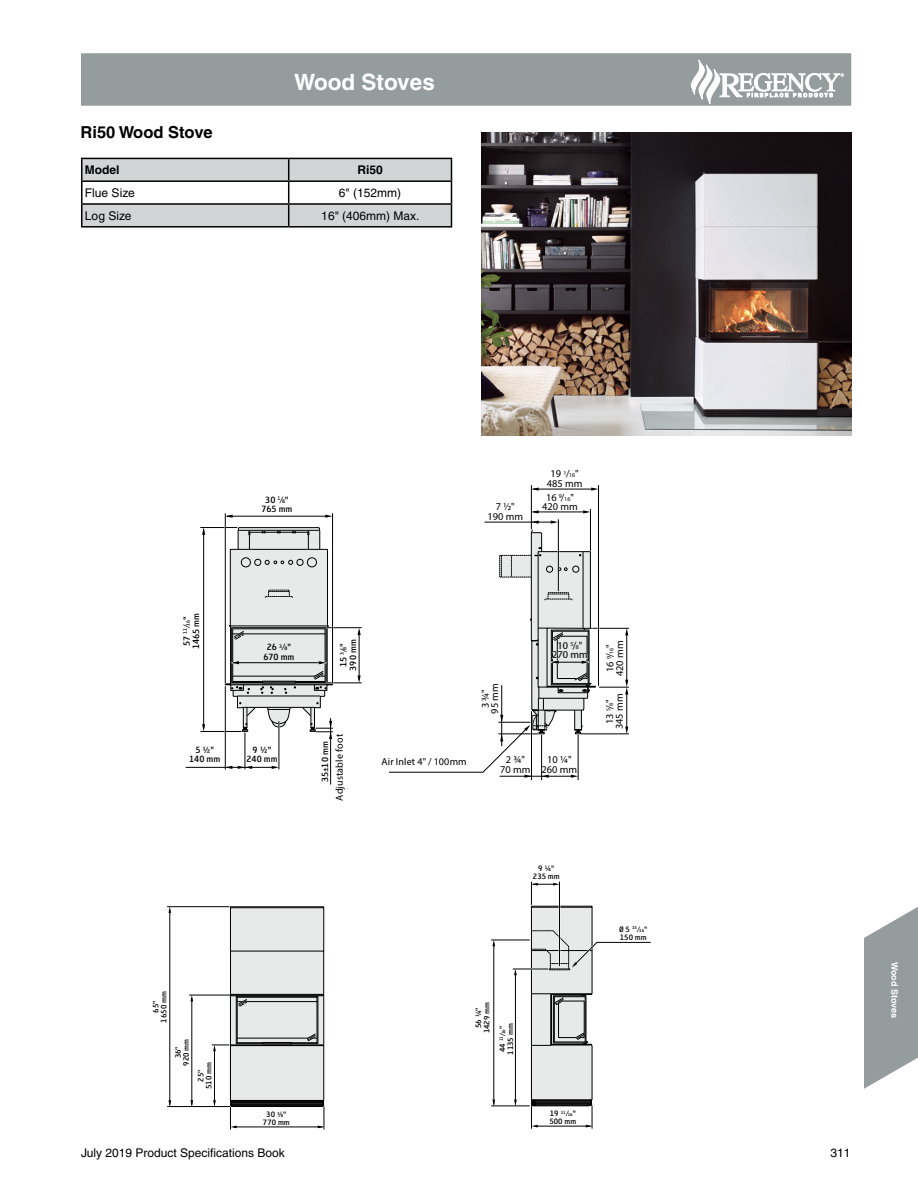
<style>
.page{position:relative;width:918px;height:1188px;background:#fff}
.page>*{position:absolute;margin:0;border:0;box-sizing:border-box;transform-origin:0 0}
.t1{font:700 22.5px "Helvetica";color:#fff}
.t2{font:700 16.5px "Helvetica";color:#000}
.t3{font:12px "Helvetica";color:#000}
.t4{font:700 12px "Helvetica";color:#000}
.t5{font:10.35px/9.4px "Reykjavik One OT B Gauge";color:#000;text-align:center}
.t6{font:10.35px/9.4px "Myriad Pro";color:#000;text-align:center}
.t7{font:10.2px "Myriad Pro";letter-spacing:.015em;color:#000}
.t8{font:9px/8.1px "Reykjavik One OT B Gauge";color:#000;text-align:center}
.t9{font:700 9px "Helvetica";color:#fff}
.t10{font:6px "Reykjavik One OT B Gauge";color:#000}
.t11{font:5.1px "Reykjavik One OT B Gauge";color:#000}
.s1{font-family:"Reykjavik One OT A Gauge";font-style:italic}
.s2{font-size:6px}
.s3{font-size:10.35px}
.s4{font-family:"Reykjavik One OT A Gauge";font-style:italic;font-size:10.35px}
.s5{font-size:9px}
.s6{font-family:"Reykjavik One OT A Gauge";font-style:italic;font-size:9px}
.s7{font-size:5.1px}
</style>
<div class="page">
<div style="left:82px;top:54px;width:768px;height:51px;background:#959c9d"></div>
<svg style="left:690px;top:60px;width:154px;height:43px"></svg>
<div style="left:81px;top:53px;width:770px;height:53px;border:2px solid #959c9d"></div>
<svg style="left:864px;top:907px;width:54px;height:182px"></svg>
<img style="left:481px;top:133px;width:370px;height:302px">
<svg style="left:81px;top:158px;width:371px;height:68px"></svg>
<hr style="left:81px;top:180px;width:208px;height:2px;background:#000">
<hr style="left:289px;top:180px;width:163px;height:2px;background:#000">
<hr style="left:81px;top:203px;width:208px;height:2px;background:#000">
<hr style="left:289px;top:203px;width:163px;height:2px;background:#000">
<hr style="left:81px;top:226px;width:208px;height:2px;background:#000">
<hr style="left:289px;top:226px;width:163px;height:2px;background:#000">
<hr style="left:201px;top:527px;width:36px;height:1px;background:#000">
<hr style="left:203px;top:529px;width:1px;height:198px;background:#000">
<hr style="left:201px;top:731px;width:40px;height:1px;background:#000">
<svg style="left:202px;top:724px;width:3px;height:7px"></svg>
<hr style="left:245px;top:733px;width:1px;height:36px;background:#000">
<hr style="left:225px;top:687px;width:1px;height:82px;background:#000">
<svg style="left:225px;top:766px;width:7px;height:3px"></svg>
<hr style="left:279px;top:722px;width:1px;height:47px;background:#000">
<hr style="left:186px;top:767px;width:89px;height:1px;background:#000">
<svg style="left:238px;top:766px;width:14px;height:3px"></svg>
<svg style="left:272px;top:766px;width:7px;height:3px"></svg>
<hr style="left:327px;top:683px;width:34px;height:1px;background:#000">
<hr style="left:327px;top:627px;width:34px;height:1px;background:#000">
<svg style="left:225px;top:527px;width:108px;height:212px"></svg>
<hr style="left:359px;top:631px;width:1px;height:49px;background:#000">
<svg style="left:358px;top:628px;width:3px;height:7px"></svg>
<svg style="left:358px;top:676px;width:3px;height:7px"></svg>
<hr style="left:330px;top:718px;width:1px;height:66px;background:#000">
<hr style="left:227px;top:516px;width:101px;height:1px;background:#000">
<svg style="left:226px;top:515px;width:7px;height:3px"></svg>
<hr style="left:332px;top:514px;width:1px;height:169px;background:#000">
<svg style="left:325px;top:515px;width:8px;height:3px"></svg>
<hr style="left:225px;top:514px;width:1px;height:169px;background:#000">
<div style="left:547px;top:686px;width:49px;height:1px;border:1px solid #000"></div>
<hr style="left:593px;top:628px;width:36px;height:1px;background:#000">
<hr style="left:531px;top:712px;width:1px;height:68px;background:#000">
<hr style="left:531px;top:485px;width:1px;height:44px;background:#000">
<hr style="left:558px;top:520px;width:1px;height:71px;background:#000">
<hr style="left:533px;top:512px;width:53px;height:1px;background:#000">
<svg style="left:531px;top:510px;width:8px;height:4px"></svg>
<hr style="left:590px;top:509px;width:1px;height:41px;background:#000">
<hr style="left:598px;top:485px;width:1px;height:200px;background:#000">
<svg style="left:583px;top:510px;width:7px;height:4px"></svg>
<hr style="left:533px;top:489px;width:61px;height:1px;background:#000">
<svg style="left:531px;top:488px;width:8px;height:3px"></svg>
<svg style="left:591px;top:488px;width:7px;height:3px"></svg>
<hr style="left:627px;top:692px;width:1px;height:38px;background:#000">
<hr style="left:581px;top:734px;width:48px;height:1px;background:#000">
<hr style="left:599px;top:687px;width:30px;height:1px;background:#000">
<svg style="left:625px;top:727px;width:3px;height:7px"></svg>
<hr style="left:627px;top:633px;width:1px;height:50px;background:#000">
<svg style="left:625px;top:628px;width:3px;height:7px"></svg>
<svg style="left:625px;top:680px;width:3px;height:15px"></svg>
<hr style="left:541px;top:735px;width:1px;height:45px;background:#000">
<hr style="left:578px;top:735px;width:1px;height:45px;background:#000">
<svg style="left:389px;top:521px;width:206px;height:257px"></svg>
<hr style="left:553px;top:662px;width:32px;height:1px;background:#000">
<div style="left:382px;top:758px;width:88px;height:12px;background:#fff"></div>
<hr style="left:189px;top:995px;width:41px;height:1px;background:#000">
<hr style="left:192px;top:999px;width:1px;height:106px;background:#000">
<svg style="left:190px;top:1100px;width:3px;height:6px"></svg>
<svg style="left:190px;top:995px;width:3px;height:6px"></svg>
<hr style="left:167px;top:906px;width:62px;height:1px;background:#000">
<hr style="left:170px;top:910px;width:1px;height:195px;background:#000">
<svg style="left:168px;top:1100px;width:3px;height:6px"></svg>
<svg style="left:168px;top:907px;width:3px;height:6px"></svg>
<hr style="left:167px;top:1106px;width:63px;height:1px;background:#000">
<svg style="left:212px;top:906px;width:113px;height:223px"></svg>
<hr style="left:515px;top:973px;width:1px;height:131px;background:#000">
<hr style="left:513px;top:969px;width:35px;height:1px;background:#000">
<svg style="left:514px;top:969px;width:3px;height:6px"></svg>
<hr style="left:494px;top:944px;width:1px;height:160px;background:#000">
<svg style="left:492px;top:1100px;width:3px;height:6px"></svg>
<hr style="left:491px;top:940px;width:38px;height:1px;background:#000">
<svg style="left:492px;top:940px;width:3px;height:6px"></svg>
<hr style="left:492px;top:1106px;width:37px;height:1px;background:#000">
<svg style="left:531px;top:882px;width:120px;height:246px"></svg>
<h2 class="t2" style="left:81px;top:122px;width:134px">Ri50 Wood Stove</h2>
<h1 class="t1" style="left:294px;top:68px;width:142px">Wood Stoves</h1>
<p class="t4" style="left:85px;top:163px;width:36px">Model</p>
<p class="t4" style="left:357px;top:163px;width:27px">Ri50</p>
<p class="t3" style="left:85px;top:186px;width:51px">Flue Size</p>
<p class="t3" style="left:339px;top:186px;width:64px">6" (152mm)</p>
<p class="t3" style="left:85px;top:209px;width:48px">Log Size</p>
<p class="t3" style="left:321px;top:209px;width:100px">16" (406mm) Max.</p>
<p class="t5" style="left:261px;top:495px;width:33px">30 <sup>1</sup><span class="s1">/</span><span class="s2">8</span>"<br>765 mm</p>
<p class="t6" style="left:547px;top:469px;width:37px">19 <sup>1</sup>/<span class="s2">16</span>"<br>485 mm</p>
<p class="t6" style="left:546px;top:492px;width:29px">16 <sup>9</sup>/<span class="s2">16</span>"</p>
<p class="t6" style="left:496px;top:502px;width:20px">7 ½"</p>
<p class="t6" style="left:542px;top:502px;width:37px">420 mm</p>
<p class="t6" style="left:488px;top:511px;width:37px">190 mm</p>
<p class="t10" style="left:183px;top:646px;width:31px;rotate:-90deg"><span class="s3">57</span> 11<span class="s4">/</span>16<span class="s3">"</span></p>
<p class="t5" style="left:191px;top:649px;width:38px;rotate:-90deg">1465 mm</p>
<p class="t5" style="left:263px;top:643px;width:33px">26 <sup>3</sup><span class="s1">/</span><span class="s2">8</span>"<br>670 mm</p>
<p class="t5" style="left:339px;top:671px;width:33px;rotate:-90deg">15 <sup>3</sup><span class="s1">/</span><span class="s2">8</span>"<br>390 mm</p>
<p class="t7" style="left:333px;top:801px;width:68px;rotate:-90deg">Adjustable foot</p>
<p class="t5" style="left:337px;top:799px;width:59px;rotate:-90deg">Adjustable foot</p>
<p class="t5" style="left:189px;top:745px;width:33px">5 ½"<br>140 mm</p>
<p class="t5" style="left:246px;top:745px;width:33px">9 ½"<br>240 mm</p>
<p class="t5" style="left:320px;top:782px;width:42px;rotate:-90deg">35±10 mm</p>
<p class="t6" style="left:480px;top:714px;width:32px;rotate:-90deg">3 ¾"<br>95 mm</p>
<p class="t6" style="left:552px;top:641px;width:37px">10 <sup>5</sup>/<span class="s2">8</span>"<br>270 mm</p>
<p class="t7" style="left:382px;top:755px;width:87px">Air Inlet 4" / 100mm</p>
<p class="t5" style="left:391px;top:761px;width:73px">Tilluftsstos Ø100</p>
<p class="t6" style="left:500px;top:755px;width:32px">2 ¾"<br>70 mm</p>
<p class="t6" style="left:542px;top:755px;width:37px">10 ¼"<br>260 mm</p>
<p class="t6" style="left:605px;top:676px;width:37px;rotate:-90deg">16 <sup>9</sup>/<span class="s2">16</span>"<br>420 mm</p>
<p class="t6" style="left:605px;top:729px;width:37px;rotate:-90deg">13 <sup>5</sup>/<span class="s2">8</span>"<br>345 mm</p>
<p class="t8" style="left:152px;top:1023px;width:33px;rotate:-90deg">65"<br>1650 mm</p>
<p class="t8" style="left:174px;top:1066px;width:28px;rotate:-90deg">36"<br>920 mm</p>
<p class="t8" style="left:197px;top:1089px;width:28px;rotate:-90deg">25"<br>510 mm</p>
<p class="t8" style="left:533px;top:864px;width:28px">9 ¼"<br>235 mm</p>
<p class="t8" style="left:475px;top:1033px;width:33px;rotate:-90deg">56 ¼"<br>1429 mm</p>
<p class="t11" style="left:500px;top:1052px;width:28px;rotate:-90deg"><span class="s5">44</span> 11<span class="s6">/</span>16<span class="s5">"</span></p>
<p class="t8" style="left:507px;top:1055px;width:33px;rotate:-90deg">1135 mm</p>
<p class="t8" style="left:263px;top:1110px;width:28px">30 <sup>3</sup><span class="s1">/</span><span class="s7">8</span>"<br>770 mm</p>
<p class="t11" style="left:550px;top:1111px;width:28px"><span class="s5">19</span> 11<span class="s6">/</span>16<span class="s5">"</span></p>
<p class="t8" style="left:549px;top:1117px;width:28px">500 mm</p>
<p class="t11" style="left:619px;top:926px;width:30px"><span class="s5">Ø 5</span> 15<span class="s6">/</span>16<span class="s5">"</span></p>
<p class="t8" style="left:620px;top:933px;width:28px">150 mm</p>
<p class="t3" style="left:81px;top:1146px;width:205px">July 2019 Product Specifications Book</p>
<p class="t3" style="left:830px;top:1146px;width:22px">311</p>
<p class="t9" style="left:900px;top:962px;width:58px;rotate:90deg">Wood Stoves</p>
</div>
